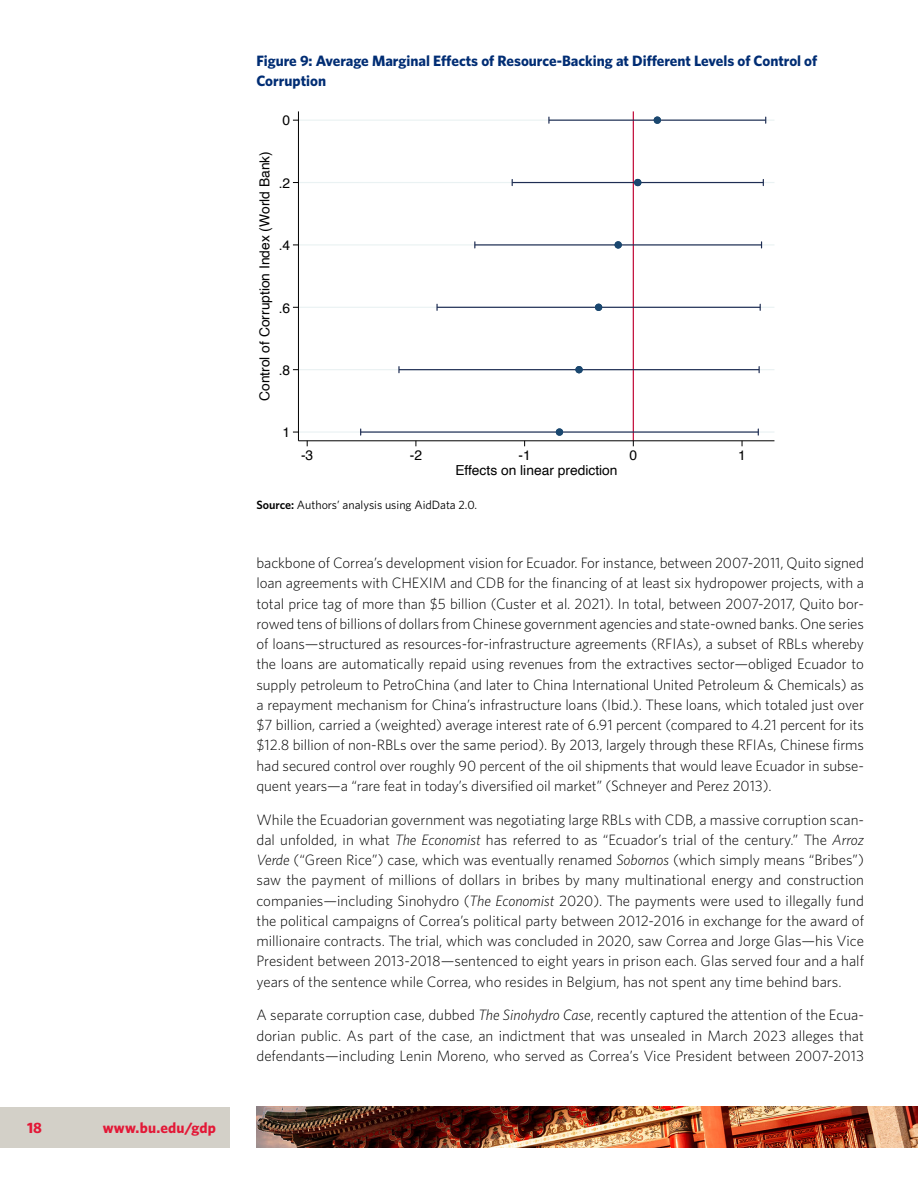
<style>
.page{position:relative;width:918px;height:1188px;background:#fff}
.page>*{position:absolute;margin:0;border:0;box-sizing:border-box;transform-origin:0 0}
.t1{font:300 15px/20.2px "Whitney";color:#000;text-align:justify}
.FIG_TABLE{font:700 15px/20.2px "Whitney";color:#002d74}
.t2{font:700 15px "Whitney";letter-spacing:.015em;color:#e31837}
.t3{font:13.8px "Helvetica";color:#000}
.SOURCE{font:12px "Whitney";color:#000}
.s1{font-weight:600}
.s2{font-style:italic}
</style>
<div class="page">
<div style="left:0;top:1107px;width:230px;height:40px;background:#d3d0c8"></div>
<svg style="left:292px;top:112px;width:483px;height:335px"></svg>
<div style="left:298px;top:111px;width:476px;height:330px;background:#fff"></div>
<hr style="left:298px;top:120px;width:476px;height:1px;background:#eaf2f3">
<hr style="left:298px;top:182px;width:476px;height:1px;background:#eaf2f3">
<hr style="left:298px;top:244px;width:476px;height:2px;background:#eaf2f3">
<hr style="left:298px;top:307px;width:476px;height:1px;background:#eaf2f3">
<hr style="left:298px;top:369px;width:476px;height:1px;background:#eaf2f3">
<hr style="left:298px;top:431px;width:476px;height:2px;background:#eaf2f3">
<hr style="left:633px;top:111px;width:1px;height:330px;background:#c10534">
<hr style="left:549px;top:120px;width:217px;height:1px;background:#1e2d53">
<svg style="left:548px;top:117px;width:2px;height:6px"></svg>
<hr style="left:512px;top:182px;width:251px;height:1px;background:#1e2d53">
<hr style="left:475px;top:244px;width:287px;height:2px;background:#1e2d53">
<hr style="left:437px;top:307px;width:323px;height:1px;background:#1e2d53">
<hr style="left:399px;top:369px;width:360px;height:1px;background:#1e2d53">
<hr style="left:361px;top:431px;width:397px;height:2px;background:#1e2d53">
<svg style="left:652px;top:116px;width:9px;height:8px"></svg>
<svg style="left:633px;top:178px;width:9px;height:10px"></svg>
<svg style="left:613px;top:241px;width:9px;height:8px"></svg>
<svg style="left:594px;top:303px;width:9px;height:8px"></svg>
<svg style="left:574px;top:366px;width:9px;height:8px"></svg>
<svg style="left:554px;top:428px;width:9px;height:8px"></svg>
<hr style="left:298px;top:111px;width:1px;height:330px;background:#000">
<hr style="left:298px;top:440px;width:476px;height:1px;background:#000">
<img style="left:256px;top:1107px;width:662px;height:40px">
<p class="t2" style="left:27px;top:1118px;width:17px">18</p>
<p class="t2" style="left:103px;top:1118px;width:115px">www.bu.edu/gdp</p>
<p class="FIG_TABLE" style="left:256px;top:50px;width:562px">Figure 9: Average Marginal Effects of Resource-Backing at Different Levels of Control of<br>Corruption</p>
<p class="t3" style="left:283px;top:110px;width:9px">0</p>
<p class="t3" style="left:254px;top:401px;width:251px;rotate:-90deg">Control of Corruption Index (World Bank)</p>
<p class="t3" style="left:279px;top:172px;width:13px">.2</p>
<p class="t3" style="left:279px;top:235px;width:13px">.4</p>
<p class="t3" style="left:279px;top:297px;width:13px">.6</p>
<p class="t3" style="left:279px;top:360px;width:13px">.8</p>
<p class="t3" style="left:283px;top:422px;width:9px">1</p>
<p class="t3" style="left:301px;top:444px;width:14px">-3</p>
<p class="t3" style="left:410px;top:444px;width:14px">-2</p>
<p class="t3" style="left:518px;top:444px;width:14px">-1</p>
<p class="t3" style="left:629px;top:444px;width:9px">0</p>
<p class="t3" style="left:738px;top:444px;width:9px">1</p>
<p class="t3" style="left:455px;top:459px;width:164px">Effects on linear prediction</p>
<p class="SOURCE" style="left:256px;top:497px;width:222px"><span class="s1">Source:</span> Authors’ analysis using AidData 2.0.</p>
<p class="t1" style="left:256px;top:552px;width:609px">backbone of Correa’s development vision for Ecuador. For instance, between 2007-2011, Quito signed loan agreements with CHEXIM and CDB for the financing of at least six hydropower projects, with a total price tag of more than $5 billion (Custer et al. 2021). In total, between 2007-2017, Quito bor&shy;rowed tens of billions of dollars from Chinese government agencies and state-owned banks. One series of loans—structured as resources-for-infrastructure agreements (RFIAs), a subset of RBLs whereby the loans are automatically repaid using revenues from the extractives sector—obliged Ecuador to supply petroleum to PetroChina (and later to China International United Petroleum &amp; Chemicals) as a repayment mechanism for China’s infrastructure loans (Ibid.). These loans, which totaled just over $7 billion, carried a (weighted) average interest rate of 6.91 percent (compared to 4.21 percent for its $12.8 billion of non-RBLs over the same period). By 2013, largely through these RFIAs, Chinese firms had secured control over roughly 90 percent of the oil shipments that would leave Ecuador in subse&shy;quent years—a “rare feat in today’s diversified oil market” (Schneyer and Perez 2013).</p>
<p class="t1" style="left:256px;top:809px;width:609px">While the Ecuadorian government was negotiating large RBLs with CDB, a massive corruption scan&shy;dal unfolded, in what <span class="s2">The Economist</span> has referred to as “Ecuador’s trial of the century.” The <span class="s2">Arroz Verde</span> (“Green Rice”) case, which was eventually renamed <span class="s2">Sobornos</span> (which simply means “Bribes”) saw the payment of millions of dollars in bribes by many multinational energy and construction companies—including Sinohydro (<span class="s2">The Economist</span> 2020). The payments were used to illegally fund the political campaigns of Correa’s political party between 2012-2016 in exchange for the award of millionaire contracts. The trial, which was concluded in 2020, saw Correa and Jorge Glas—his Vice President between 2013-2018—sentenced to eight years in prison each. Glas served four and a half years of the sentence while Correa, who resides in Belgium, has not spent any time behind bars.</p>
<p class="t1" style="left:256px;top:1005px;width:609px">A separate corruption case, dubbed <span class="s2">The Sinohydro Case</span>, recently captured the attention of the Ecua&shy;dorian public. As part of the case, an indictment that was unsealed in March 2023 alleges that defendants—including Lenin Moreno, who served as Correa’s Vice President between 2007-2013</p>
</div>
